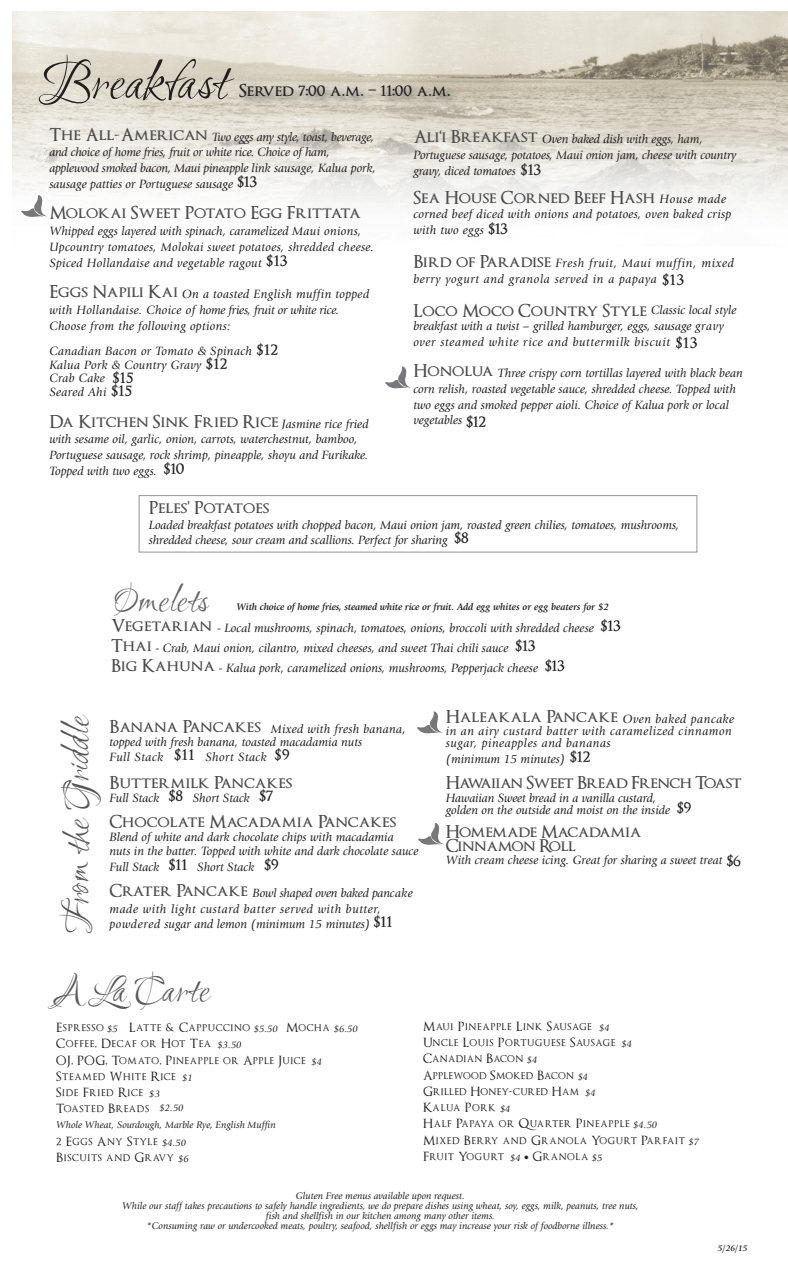
<style>
.page{position:relative;width:788px;height:1283px;background:#fff}
.page>*{position:absolute;margin:0;border:0;box-sizing:border-box;transform-origin:0 0}
.t1{font:60px "P22 Ruthie";color:#231f20}
.t2{font:40px "P22 Ruthie";color:#57585a}
.t3{font:40px "P22 Ruthie";color:#636366}
.t4{font:600 17.5px "Optimus Princeps";color:#4b4c4d}
.t5{font:600 17.5px "Optimus Princeps";letter-spacing:-.03em;color:#4b4c4d}
.t6{font:600 17.5px "Optimus Princeps";color:#231f20}
.t7{font:600 17.38px/14.1px "Optimus Princeps";letter-spacing:-.025em;color:#4b4c4d}
.t8{font:italic 12.5px/15.8px "Giovanni";color:#231f20}
.t9{font:italic 12.5px/15.8px "Giovanni";letter-spacing:.025em;color:#231f20}
.t10{font:12.5px/16.2px "Optimus Princeps";letter-spacing:.05em;color:#231f20}
.t11{font:italic 12.5px/15.8px "Giovanni";letter-spacing:-.02em;color:#231f20}
.t12{font:italic 12.5px/15.8px "Giovanni";letter-spacing:.045em;color:#231f20}
.t13{font:italic 12.5px/15.8px "Giovanni";letter-spacing:.05em;color:#231f20}
.t14{font:italic 12.5px/12px "Giovanni";letter-spacing:.04em;color:#231f20}
.t15{font:italic 12.5px "Giovanni";letter-spacing:.035em;color:#231f20}
.t16{font:italic 10px/10px "Giovanni";color:#231f20;text-align:center}
.t17{font:italic 700 10px "Giovanni";letter-spacing:-.015em;color:#231f20}
.t18{font:italic 700 8.75px "Giovanni";color:#231f20}
.s1{font-family:"Optimus Princeps";font-weight:600;font-style:normal;font-size:17.5px;color:#4b4c4d}
.s2{font-family:"Optimus Princeps";font-weight:600;font-style:normal;font-size:17.5px}
.s3{font-family:"Giovanni";font-weight:400;font-style:italic;font-size:12.5px;color:#231f20}
.s4{font-family:"Optimus Princeps";font-weight:600;font-style:normal;font-size:17.38px}
.s5{font-family:"Giovanni";font-style:italic;font-size:10px}
</style>
<div class="page">
<img style="left:12px;top:11px;width:764px;height:834px">
<img style="left:776px;top:11px;width:12px;height:194px">
<img style="left:234px;top:76px;width:385px;height:50px">
<svg style="left:21px;top:195px;width:27px;height:22px"></svg>
<div style="left:139px;top:495px;width:558px;height:57px;border:1px solid #939598"></div>
<svg style="left:417px;top:711px;width:26px;height:22px"></svg>
<svg style="left:418px;top:822px;width:26px;height:22px"></svg>
<svg style="left:385px;top:366px;width:26px;height:22px"></svg>
<h1 class="t1" style="left:39px;top:55px;width:191px">Breakfast</h1>
<h3 class="t6" style="left:239px;top:82px;width:213px">Served 7:00 a.m. – 11:00 a.m.</h3>
<p class="t11" style="left:49px;top:130px;width:328px"><span class="s1">The All-American</span> Two eggs any style, toast, beverage, and choice of home fries, fruit or white rice. Choice of ham, applewood smoked bacon, Maui pineapple link sausage, Kalua pork, sausage patties or Portuguese sausage <span class="s2">$13</span></p>
<h3 class="t4" style="left:49px;top:204px;width:313px">Molokai Sweet Potato Egg Frittata</h3>
<p class="t9" style="left:49px;top:224px;width:326px">Whipped eggs layered with spinach, caramelized Maui onions,<br>Upcountry tomatoes, Molokai sweet potatoes, shredded cheese.<br>Spiced Hollandaise and vegetable ragout <span class="s2">$13</span></p>
<p class="t9" style="left:49px;top:287px;width:321px"><span class="s1">Eggs Napili Kai</span> On a toasted English muffin topped with Hollandaise. Choice of home fries, fruit or white rice.<br>Choose from the following options:</p>
<p class="t9" style="left:49px;top:345px;width:230px;line-height:13.8px">Canadian Bacon or Tomato &amp; Spinach <span class="s2">$12<br></span>Kalua Pork &amp; Country Gravy <span class="s2">$12<br></span>Crab Cake <span class="s2">$15<br></span>Seared Ahi <span class="s2">$15</span></p>
<h3 class="t4" style="left:49px;top:412px;width:321px">Da Kitchen Sink Fried Rice <span class="s3">Jasmine rice fried</span></h3>
<p class="t8" style="left:49px;top:432px;width:320px">with sesame oil, garlic, onion, carrots, waterchestnut, bamboo,<br>Portuguese sausage, rock shrimp, pineapple, shoyu and Furikake.<br>Topped with two eggs. <span class="s2">$10</span></p>
<p class="t8" style="left:413px;top:132px;width:324px"><span class="s1">Ali‘i Breakfast</span> Oven baked dish with eggs, ham,<br>Portuguese sausage, potatoes, Maui onion jam, cheese with country gravy, diced tomatoes <span class="s2">$13</span></p>
<h3 class="t4" style="left:413px;top:188px;width:314px">Sea House Corned Beef Hash <span class="s3">House made</span></h3>
<p class="t9" style="left:413px;top:207px;width:319px">corned beef diced with onions and potatoes, oven baked crisp with two eggs <span class="s2">$13</span></p>
<p class="t13" style="left:413px;top:256px;width:322px"><span class="s1">Bird of Paradise</span> Fresh fruit, Maui muffin, mixed berry yogurt and granola served in a papaya <span class="s2">$13</span></p>
<h3 class="t4" style="left:413px;top:301px;width:324px">Loco Moco Country Style <span class="s3">Classic local style</span></h3>
<p class="t8" style="left:413px;top:319px;width:312px">breakfast with a twist – grilled hamburger, eggs, sausage gravy over steamed white rice and buttermilk biscuit <span class="s2">$13</span></p>
<p class="t8" style="left:413px;top:366px;width:331px"><span class="s1">Honolua</span> Three crispy corn tortillas layered with black bean corn relish, roasted vegetable sauce, shredded cheese. Topped with two eggs and smoked pepper aioli. Choice of Kalua pork or local vegetables <span class="s2">$12</span></p>
<h3 class="t4" style="left:149px;top:498px;width:122px">Peles’ Potatoes</h3>
<p class="t8" style="left:149px;top:518px;width:532px;line-height:15px">Loaded breakfast potatoes with chopped bacon, Maui onion jam, roasted green chilies, tomatoes, mushrooms, shredded cheese, sour cream and scallions. Perfect for sharing <span class="s2">$8</span></p>
<h2 class="t3" style="left:113px;top:582px;width:97px">Omelets</h2>
<p class="t17" style="left:236px;top:602px;width:374px">With choice of home fries, steamed white rice or fruit. Add egg whites or egg beaters for $2</p>
<p class="t8" style="left:111px;top:619px;width:511px;line-height:20.1px"><span class="s1">Vegetarian</span> - Local mushrooms, spinach, tomatoes, onions, broccoli with shredded cheese <span class="s2">$13<br></span><span class="s1">Thai</span> - Crab, Maui onion, cilantro, mixed cheeses, and sweet Thai chili sauce <span class="s2">$13<br></span><span class="s1">Big Kahuna</span> - Kalua pork, caramelized onions, mushrooms, Pepperjack cheese <span class="s2">$13</span></p>
<h2 class="t2" style="left:59px;top:934px;width:221px;rotate:-90deg">From the Griddle</h2>
<p class="t8" style="left:109px;top:723px;width:298px;line-height:13.2px"><span class="s1">Banana Pancakes</span> Mixed with fresh banana, topped with fresh banana, toasted macadamia nuts</p>
<p class="t15" style="left:109px;top:752px;width:182px">Full Stack <span class="s2">$11</span> Short Stack <span class="s2">$9</span></p>
<h3 class="t4" style="left:109px;top:773px;width:184px">Buttermilk Pancakes</h3>
<p class="t8" style="left:109px;top:791px;width:165px">Full Stack <span class="s2">$8</span> Short Stack <span class="s2">$7</span></p>
<h3 class="t4" style="left:109px;top:812px;width:288px">Chocolate Macadamia Pancakes</h3>
<p class="t8" style="left:109px;top:830px;width:310px;line-height:14.5px">Blend of white and dark chocolate chips with macadamia<br>nuts in the batter. Topped with white and dark chocolate sauce</p>
<p class="t8" style="left:109px;top:855px;width:305px;line-height:25.8px">Full Stack <span class="s2">$11</span> Short Stack <span class="s2">$9<br></span><span class="s1">Crater Pancake</span> Bowl shaped oven baked pancake</p>
<p class="t12" style="left:109px;top:901px;width:284px">made with light custard batter served with butter, powdered sugar and lemon (minimum 15 minutes) <span class="s2">$11</span></p>
<h3 class="t4" style="left:445px;top:707px;width:290px">Haleakala Pancake <span class="s3">Oven baked pancake</span></h3>
<p class="t14" style="left:445px;top:726px;width:288px">in an airy custard batter with caramelized cinnamon sugar, pineapples and bananas</p>
<p class="t8" style="left:445px;top:752px;width:146px">(minimum 15 minutes) <span class="s2">$12</span></p>
<h3 class="t5" style="left:445px;top:773px;width:298px">Hawaiian Sweet Bread French Toast</h3>
<p class="t8" style="left:445px;top:792px;width:247px;line-height:12px">Hawaiian Sweet bread in a vanilla custard, golden on the outside and moist on the inside <span class="s2">$9</span></p>
<h3 class="t7" style="left:445px;top:825px;width:197px">Homemade Macadamia<br>Cinnamon Roll</h3>
<p class="t8" style="left:445px;top:853px;width:297px">With cream cheese icing. Great for sharing a sweet treat <span class="s4">$6</span></p>
<h2 class="t2" style="left:56px;top:972px;width:156px">A La Carte</h2>
<p class="t10" style="left:56px;top:1020px;width:303px">Espresso <span class="s5">$5</span> Latte &amp; Cappuccino <span class="s5">$5.50</span> Mocha <span class="s5">$6.50<br></span>Coffee, Decaf or Hot Tea <span class="s5">$3.50<br></span>OJ, POG, Tomato, Pineapple or Apple Juice <span class="s5">$4<br></span>Steamed White Rice <span class="s5">$1<br></span>Side Fried Rice <span class="s5">$3<br></span>Toasted Breads <sup>$2.50</sup></p>
<p class="t16" style="left:56px;top:1120px;width:221px">Whole Wheat, Sourdough, Marble Rye, English Muffin</p>
<p class="t10" style="left:56px;top:1134px;width:134px">2 Eggs Any Style <span class="s5">$4.50<br></span>Biscuits and Gravy <span class="s5">$6</span></p>
<p class="t10" style="left:423px;top:1018px;width:277px">Maui Pineapple Link Sausage <span class="s5">$4<br></span>Uncle Louis Portuguese Sausage <span class="s5">$4<br></span>Canadian Bacon <span class="s5">$4<br></span>Applewood Smoked Bacon <span class="s5">$4<br></span>Grilled Honey-cured Ham <span class="s5">$4<br></span>Kalua Pork <span class="s5">$4<br></span>Half Papaya or Quarter Pineapple <span class="s5">$4.50<br></span>Mixed Berry and Granola Yogurt Parfait <span class="s5">$7<br></span>Fruit Yogurt <span class="s5">$4 •</span> Granola <span class="s5">$5</span></p>
<p class="t16" style="left:122px;top:1191px;width:518px">Gluten Free menus available upon request.<br>While our staff takes precautions to safely handle ingredients, we do prepare dishes using wheat, soy, eggs, milk, peanuts, tree nuts, fish and shellfish in our kitchen among many other items.<br>*Consuming raw or undercooked meats, poultry, seafood, shellfish or eggs may increase your risk of foodborne illness.*</p>
<p class="t18" style="left:717px;top:1244px;width:31px">5/26/15</p>
</div>
